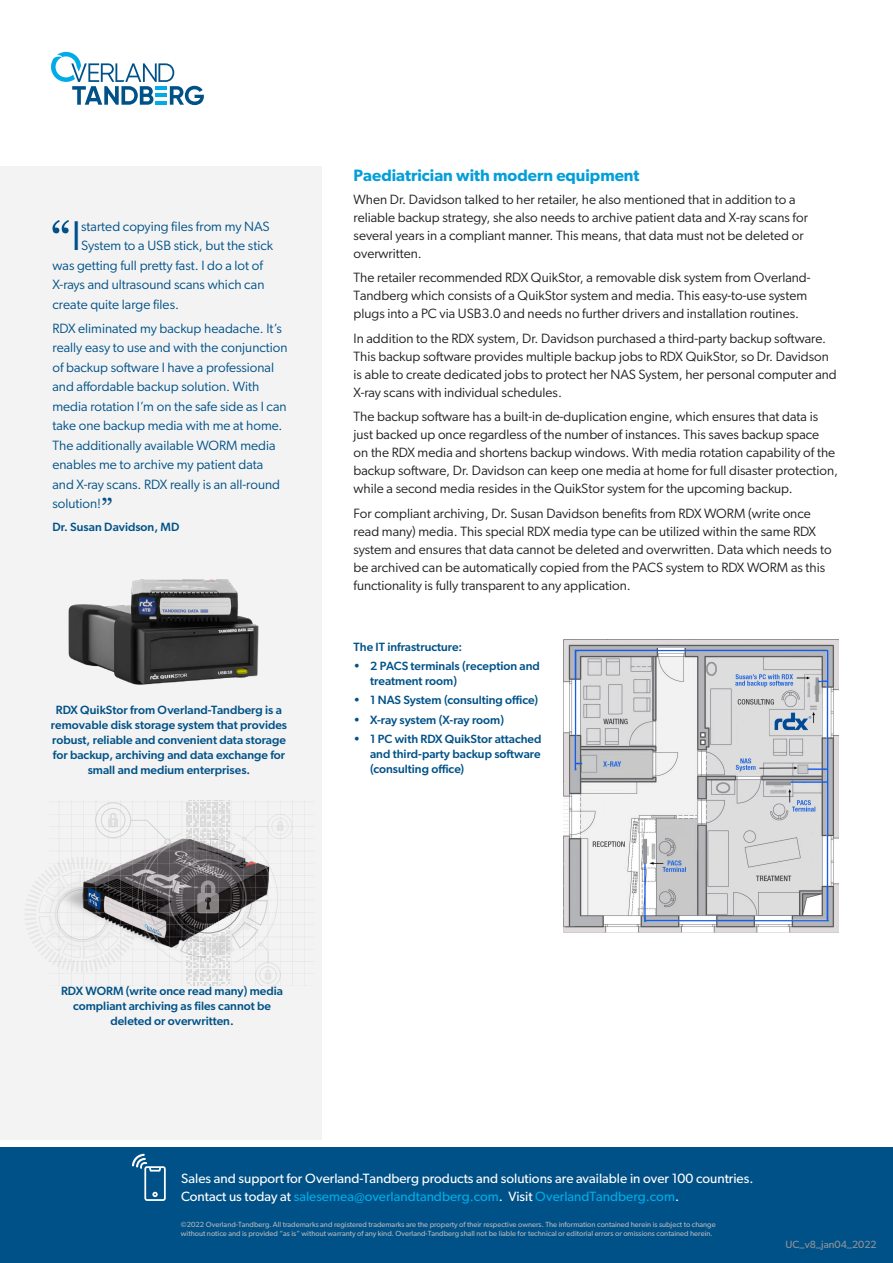
<style>
.page{position:relative;width:893px;height:1263px;background:#fff}
.page>*{position:absolute;margin:0;border:0;box-sizing:border-box;transform-origin:0 0}
.QUOTE{font:50.85px "Georgia";color:#005288}
.t1{font:600 16.5px "Gibson";color:#049fd9}
.BODY{font:13.5px/18px "Gibson";color:#231f20}
.QUOTE-2{font:13.5px/19.5px "Gibson";color:#005288}
.t2{font:13.5px/18px "Gibson";color:#fff}
.t3{font:500 12px/15px "Gibson";color:#005288;text-align:center}
.MICE{font:10.5px "Gibson";color:#949498}
.t4{font:7.5px/9px "Gibson";color:#b9b8ba}
.s1{font-family:"Gibson";font-size:41.7px}
.s2{font-family:"Georgia";font-size:28.5px}
.s3{color:#00abe7}
</style>
<div class="page">
<div style="left:0;top:1147px;width:893px;height:116px;background:#005187"></div>
<svg style="left:132px;top:1154px;width:34px;height:47px"></svg>
<svg style="left:51px;top:52px;width:153px;height:53px"></svg>
<div style="left:0;top:167px;width:322px;height:973px;background:#f4f3f3"></div>
<img style="left:563px;top:640px;width:275px;height:292px">
<img style="left:68px;top:579px;width:191px;height:106px">
<hr style="left:292px;top:801px;width:1px;height:184px;background:#cac8c8">
<hr style="left:305px;top:801px;width:1px;height:184px;background:#cac8c8">
<hr style="left:49px;top:851px;width:265px;height:1px;background:#cac8c8">
<hr style="left:49px;top:863px;width:265px;height:1px;background:#cac8c8">
<hr style="left:49px;top:875px;width:265px;height:1px;background:#cac8c8">
<hr style="left:49px;top:888px;width:265px;height:1px;background:#cac8c8">
<hr style="left:49px;top:900px;width:265px;height:1px;background:#cac8c8">
<hr style="left:49px;top:912px;width:265px;height:1px;background:#cac8c8">
<hr style="left:49px;top:802px;width:265px;height:1px;background:#cac8c8">
<hr style="left:49px;top:814px;width:265px;height:1px;background:#cac8c8">
<hr style="left:49px;top:826px;width:265px;height:1px;background:#cac8c8">
<hr style="left:49px;top:839px;width:265px;height:1px;background:#cac8c8">
<hr style="left:49px;top:924px;width:265px;height:1px;background:#cac8c8">
<hr style="left:49px;top:937px;width:265px;height:1px;background:#cac8c8">
<hr style="left:49px;top:949px;width:265px;height:1px;background:#cac8c8">
<hr style="left:49px;top:961px;width:265px;height:1px;background:#cac8c8">
<hr style="left:49px;top:974px;width:265px;height:1px;background:#cac8c8">
<div style="left:268px;top:814px;width:24px;height:25px;border:1px solid #8a8a8e;border-radius:50%"></div>
<div style="left:272px;top:818px;width:16px;height:17px;border:1px solid #8a8a8e;border-radius:50%"></div>
<svg style="left:25px;top:801px;width:258px;height:184px"></svg>
<p class="QUOTE" style="left:51px;top:210px;width:32px">“<span class="s1">I</span></p>
<p class="QUOTE-2" style="left:81px;top:216px;width:190px">started copying files from my NAS</p>
<p class="QUOTE-2" style="left:81px;top:236px;width:193px">System to a USB stick, but the stick</p>
<p class="QUOTE-2" style="left:52px;top:255px;width:212px">was getting full pretty fast. I do a lot of</p>
<p class="QUOTE-2" style="left:52px;top:275px;width:213px">X-rays and ultrasound scans which can</p>
<p class="QUOTE-2" style="left:52px;top:294px;width:128px">create quite large files.</p>
<p class="QUOTE-2" style="left:52px;top:318px;width:237px">RDX eliminated my backup headache. It’s really easy to use and with the conjunction of backup software I have a professional and affordable backup solution. With media rotation I’m on the safe side as I can take one backup media with me at home.<br>The additionally available WORM media enables me to archive my patient data and X-ray scans. RDX really is an all-round solution!<span class="s2">”</span></p>
<p class="t3" style="left:52px;top:519px;width:128px">Dr. Susan Davidson, MD</p>
<p class="t3" style="left:51px;top:702px;width:238px">RDX QuikStor from Overland-Tandberg is a removable disk storage system that provides robust, reliable and convenient data storage for backup, archiving and data exchange for small and medium enterprises.</p>
<h2 class="t1" style="left:354px;top:166px;width:287px">Paediatrician with modern equipment</h2>
<p class="BODY" style="left:354px;top:190px;width:456px">When Dr. Davidson talked to her retailer, he also mentioned that in addition to a reliable backup strategy, she also needs to archive patient data and X-ray scans for several years in a compliant manner. This means, that data must not be deleted or overwritten.</p>
<p class="BODY" style="left:354px;top:268px;width:458px">The retailer recommended RDX QuikStor, a removable disk system from Overland-<br>Tandberg which consists of a QuikStor system and media. This easy-to-use system plugs into a PC via USB3.0 and needs no further drivers and installation routines.</p>
<p class="BODY" style="left:354px;top:329px;width:485px">In addition to the RDX system, Dr. Davidson purchased a third-party backup software.<br>This backup software provides multiple backup jobs to RDX QuikStor, so Dr. Davidson is able to create dedicated jobs to protect her NAS System, her personal computer and X-ray scans with individual schedules.</p>
<p class="BODY" style="left:354px;top:407px;width:486px">The backup software has a built-in de-duplication engine, which ensures that data is just backed up once regardless of the number of instances. This saves backup space<br>on the RDX media and shortens backup windows. With media rotation capability of the backup software, Dr. Davidson can keep one media at home for full disaster protection, while a second media resides in the QuikStor system for the upcoming backup.</p>
<p class="BODY" style="left:354px;top:504px;width:479px">For compliant archiving, Dr. Susan Davidson benefits from RDX WORM (write once read many) media. This special RDX media type can be utilized within the same RDX system and ensures that data cannot be deleted and overwritten. Data which needs to be archived can be automatically copied from the PACS system to RDX WORM as this functionality is fully transparent to any application.</p>
<p class="t3" style="left:354px;top:639px;width:110px">The IT infrastructure:</p>
<p class="t3" style="left:370px;top:658px;width:171px;text-align:left;text-indent:-16px">• 2 PACS terminals (reception and treatment room)</p>
<p class="t3" style="left:354px;top:693px;width:186px">• 1 NAS System (consulting office)</p>
<p class="t3" style="left:354px;top:712px;width:152px">• X-ray system (X-ray room)</p>
<p class="t3" style="left:370px;top:731px;width:173px;text-align:justify;text-indent:-16px">• 1 PC with RDX QuikStor attached and third-party backup software (consulting office)</p>
<p class="t3" style="left:61px;top:983px;width:223px">RDX WORM (write once read many) media compliant archiving as files cannot be deleted or overwritten.</p>
<p class="t2" style="left:181px;top:1169px;width:574px">Sales and support for Overland-Tandberg products and solutions are available in over 100 countries.<br>Contact us today at <span class="s3">salesemea@overlandtandberg.com</span>. Visit <span class="s3">OverlandTandberg.com</span>.</p>
<p class="t4" style="left:181px;top:1219px;width:536px">©2022 Overland-Tandberg.All trademarks and registered trademarks are the property of their respective owners. The information contained herein is subject to change without notice and is provided “as is” without warranty of any kind. Overland-Tandberg shall not be liable for technical or editorial errors or omissions contained herein.</p>
<p class="MICE" style="left:785px;top:1238px;width:93px">UC_v8_jan04_2022</p>
</div>
